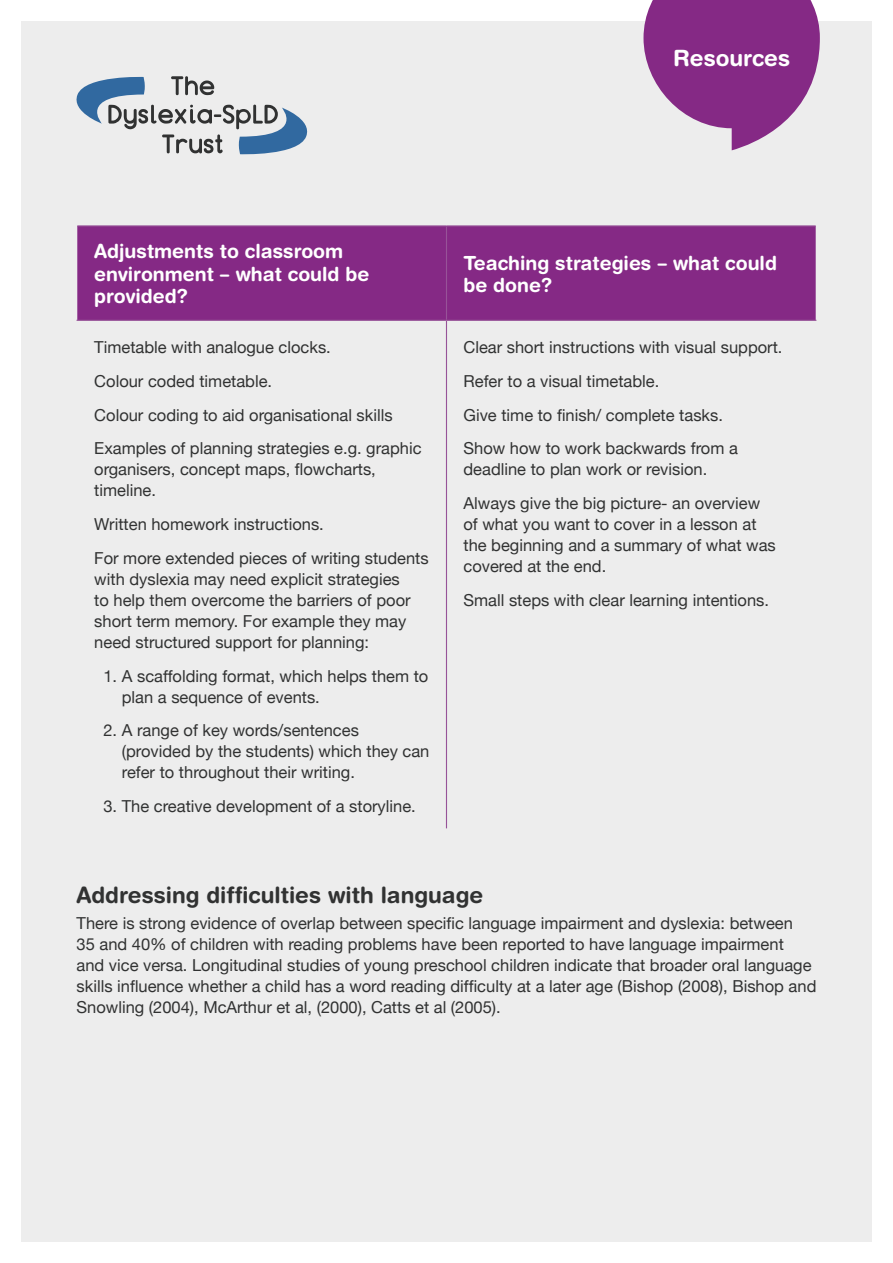
<style>
.page{position:relative;width:893px;height:1263px;background:#fff}
.page>*{position:absolute;margin:0;border:0;box-sizing:border-box;transform-origin:0 0}
.Body_Heading{font:700 22.5px "Helvetica Rounded";color:#313232}
.t1{font:700 22.5px "Helvetica Rounded";color:#fff}
.Table_Header{font:700 19.5px/22.5px "Helvetica Rounded";color:#fff}
.Body{font:16.5px/21px "Helvetica Neue";color:#313232}
</style>
<div class="page">
<div style="left:21px;top:21px;width:851px;height:1221px;background:#ededed"></div>
<svg style="left:76px;top:76px;width:232px;height:79px"></svg>
<svg style="left:643px;top:0;width:177px;height:150px"></svg>
<div style="left:77px;top:226px;width:739px;height:94px;background:#852985"></div>
<hr style="left:446px;top:321px;width:1px;height:507px;background:#975398">
<hr style="left:77px;top:225px;width:369px;height:1px;background:#975398">
<hr style="left:446px;top:225px;width:370px;height:1px;background:#975398">
<hr style="left:446px;top:226px;width:1px;height:94px;background:#975398">
<hr style="left:77px;top:320px;width:369px;height:1px;background:#975398">
<hr style="left:446px;top:320px;width:370px;height:1px;background:#975398">
<h1 class="t1" style="left:673px;top:44px;width:118px">Resources</h1>
<p class="Table_Header" style="left:94px;top:240px;width:277px">Adjustments to classroom environment – what could be provided?</p>
<p class="Table_Header" style="left:463px;top:251px;width:315px">Teaching strategies – what could be done?</p>
<p class="Body" style="left:94px;top:336px;width:238px">Timetable with analogue clocks.</p>
<p class="Body" style="left:94px;top:370px;width:179px">Colour coded timetable.</p>
<p class="Body" style="left:94px;top:404px;width:300px">Colour coding to aid organisational skills</p>
<p class="Body" style="left:94px;top:438px;width:329px">Examples of planning strategies e.g. graphic organisers, concept maps, flowcharts, timeline.</p>
<p class="Body" style="left:94px;top:513px;width:231px">Written homework instructions.</p>
<p class="Body" style="left:94px;top:547px;width:336px">For more extended pieces of writing students with dyslexia may need explicit strategies<br>to help them overcome the barriers of poor short term memory. For example they may need structured support for planning:</p>
<p class="Body" style="left:122px;top:665px;width:308px;text-indent:-18px">1. A scaffolding format, which helps them to plan a sequence of events.</p>
<p class="Body" style="left:122px;top:720px;width:309px;text-indent:-18px">2. A range of key words/sentences (provided by the students) which they can refer to throughout their writing.</p>
<p class="Body" style="left:103px;top:795px;width:314px">3. The creative development of a storyline.</p>
<p class="Body" style="left:463px;top:336px;width:321px">Clear short instructions with visual support.</p>
<p class="Body" style="left:463px;top:370px;width:197px">Refer to a visual timetable.</p>
<p class="Body" style="left:463px;top:404px;width:261px">Give time to finish/ complete tasks.</p>
<p class="Body" style="left:463px;top:438px;width:276px">Show how to work backwards from a deadline to plan work or revision.</p>
<p class="Body" style="left:463px;top:492px;width:314px">Always give the big picture- an overview of what you want to cover in a lesson at the beginning and a summary of what was covered at the end.</p>
<p class="Body" style="left:463px;top:589px;width:307px">Small steps with clear learning intentions.</p>
<p class="Body_Heading" style="left:77px;top:882px;width:408px">Addressing difficulties with language</p>
<p class="Body" style="left:77px;top:912px;width:741px">There is strong evidence of overlap between specific language impairment and dyslexia: between<br>35 and 40% of children with reading problems have been reported to have language impairment<br>and vice versa. Longitudinal studies of young preschool children indicate that broader oral language skills influence whether a child has a word reading difficulty at a later age (Bishop (2008), Bishop and Snowling (2004), McArthur et al, (2000), Catts et al (2005).</p>
</div>
